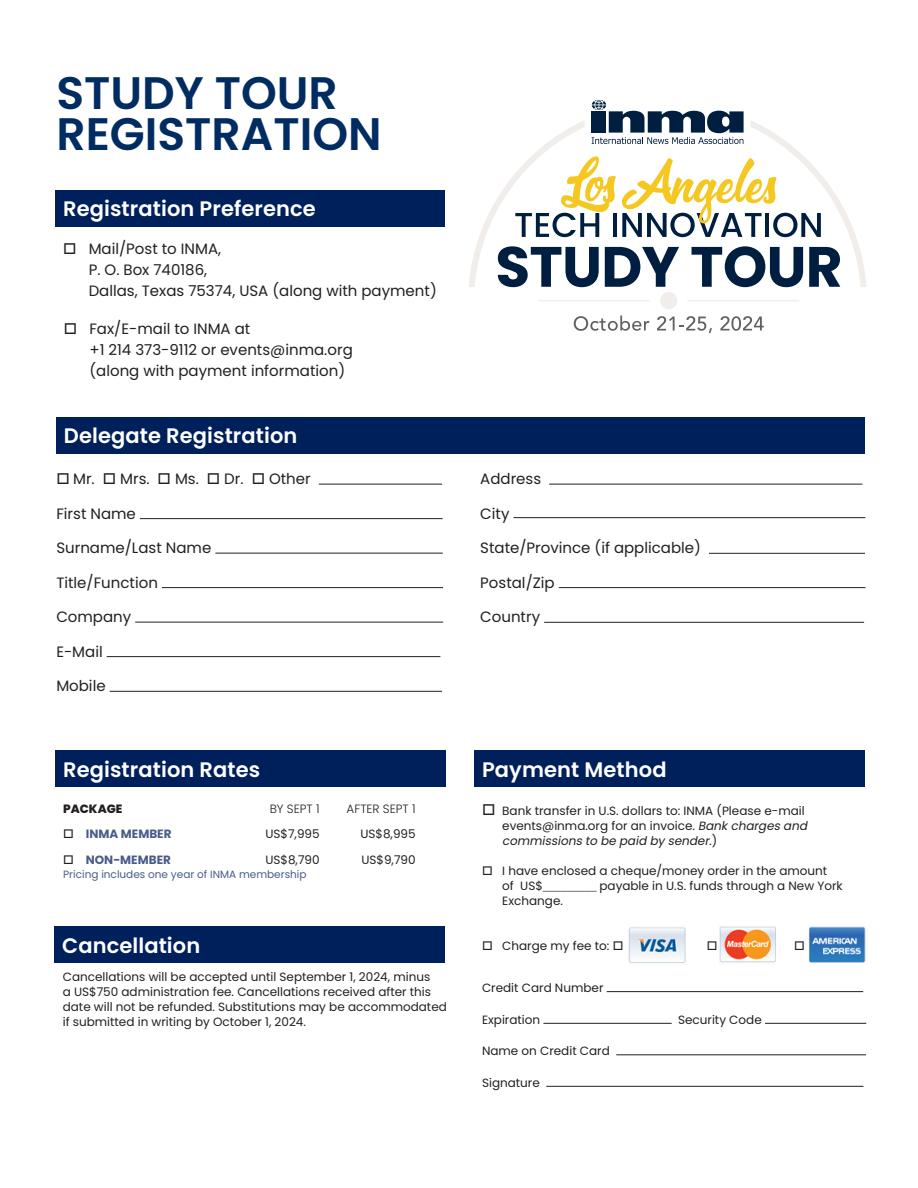
<style>
.page{position:relative;width:918px;height:1188px;background:#fff}
.page>*{position:absolute;margin:0;border:0;box-sizing:border-box;transform-origin:0 0}
.t1{font:600 45.6px "Poppins";color:#002c62}
.Body_text{font:600 21px "Poppins";letter-spacing:.005em;color:#fff}
.Body_text-2{font:15px/21px "Poppins";color:#231f20}
.Body_text-3{font:12px/15px "Poppins";color:#231f20}
.Body_text-4{font:700 12px "Poppins";color:#485b8a}
.Body_text-5{font:300 12px "Poppins";color:#231f20}
.Body_text-6{font:800 12px "Poppins";color:#231f20}
.Body_text-7{font:10.5px "Poppins";color:#485b8a}
.s1{color:#231f20}
.s2{font-style:italic}
.s3{font-family:"Myriad Pro"}
</style>
<div class="page">
<div style="left:55px;top:750px;width:391px;height:37px;background:#00205b"></div>
<div style="left:474px;top:750px;width:391px;height:37px;background:#00205b"></div>
<div style="left:54px;top:927px;width:391px;height:36px;background:#00205b"></div>
<div style="left:55px;top:190px;width:390px;height:37px;background:#00205b"></div>
<img style="left:628px;top:926px;width:238px;height:37px">
<hr style="left:607px;top:991px;width:256px;height:1px;background:#231f20">
<hr style="left:543px;top:1023px;width:129px;height:1px;background:#231f20">
<hr style="left:765px;top:1023px;width:101px;height:1px;background:#231f20">
<hr style="left:616px;top:1055px;width:250px;height:1px;background:#231f20">
<hr style="left:546px;top:1086px;width:318px;height:1px;background:#231f20">
<div style="left:56px;top:417px;width:809px;height:37px;background:#00205b"></div>
<hr style="left:319px;top:484px;width:123px;height:1px;background:#231f20">
<hr style="left:140px;top:518px;width:303px;height:1px;background:#231f20">
<hr style="left:215px;top:553px;width:228px;height:1px;background:#231f20">
<hr style="left:162px;top:587px;width:281px;height:1px;background:#231f20">
<hr style="left:135px;top:622px;width:308px;height:1px;background:#231f20">
<hr style="left:107px;top:656px;width:333px;height:1px;background:#231f20">
<hr style="left:110px;top:691px;width:332px;height:1px;background:#231f20">
<hr style="left:549px;top:484px;width:313px;height:1px;background:#231f20">
<hr style="left:513px;top:517px;width:352px;height:1px;background:#231f20">
<hr style="left:709px;top:553px;width:156px;height:1px;background:#231f20">
<hr style="left:559px;top:587px;width:307px;height:1px;background:#231f20">
<hr style="left:544px;top:622px;width:320px;height:1px;background:#231f20">
<div style="left:660px;top:292px;width:17px;height:17px;background:#f0edeb;border-radius:50%"></div>
<svg style="left:538px;top:300px;width:112px;height:1px"></svg>
<svg style="left:687px;top:300px;width:112px;height:1px"></svg>
<svg style="left:574px;top:316px;width:75px;height:15px"></svg>
<svg style="left:657px;top:316px;width:55px;height:17px"></svg>
<svg style="left:720px;top:316px;width:44px;height:15px"></svg>
<svg style="left:469px;top:100px;width:397px;height:187px"></svg>
<svg style="left:708px;top:941px;width:8px;height:9px"></svg>
<svg style="left:795px;top:941px;width:9px;height:9px"></svg>
<p class="t1" style="left:56px;top:67px;width:283px">STUDY TOUR</p>
<p class="t1" style="left:56px;top:107px;width:327px">REGISTRATION</p>
<p class="Body_text" style="left:63px;top:197px;width:254px">Registration Preference</p>
<p class="Body_text-2" style="left:63px;top:238px;width:159px">□ Mail/Post to INMA,</p>
<p class="Body_text-2" style="left:89px;top:259px;width:350px">P. O. Box 740186,<br>Dallas, Texas 75374, USA (along with payment)</p>
<p class="Body_text-2" style="left:89px;top:318px;width:265px;text-indent:-26px">□ Fax/E-mail to INMA at<br>+1 214 373-9112 or events@inma.org (along with payment information)</p>
<p class="Body_text" style="left:64px;top:424px;width:235px">Delegate Registration</p>
<p class="Body_text-2" style="left:56px;top:469px;width:256px">□ Mr. □ Mrs. □ Ms. □ Dr. □ Other</p>
<p class="Body_text-2" style="left:56px;top:503px;width:81px">First Name</p>
<p class="Body_text-2" style="left:56px;top:538px;width:156px">Surname/Last Name</p>
<p class="Body_text-2" style="left:56px;top:572px;width:103px">Title/Function</p>
<p class="Body_text-2" style="left:56px;top:607px;width:76px">Company</p>
<p class="Body_text-2" style="left:56px;top:641px;width:48px">E-Mail</p>
<p class="Body_text-2" style="left:56px;top:676px;width:51px">Mobile</p>
<p class="Body_text-2" style="left:480px;top:469px;width:62px">Address</p>
<p class="Body_text-2" style="left:480px;top:503px;width:31px">City</p>
<p class="Body_text-2" style="left:480px;top:538px;width:222px">State/Province (if applicable)</p>
<p class="Body_text-2" style="left:480px;top:572px;width:76px">Postal/Zip</p>
<p class="Body_text-2" style="left:480px;top:607px;width:61px">Country</p>
<p class="Body_text" style="left:63px;top:757px;width:199px">Registration Rates</p>
<p class="Body_text" style="left:482px;top:757px;width:186px">Payment Method</p>
<p class="Body_text-6" style="left:63px;top:802px;width:61px">PACKAGE</p>
<p class="Body_text-5" style="left:270px;top:802px;width:51px">BY SEPT 1</p>
<p class="Body_text-5" style="left:347px;top:802px;width:71px">AFTER SEPT 1</p>
<p class="Body_text-4" style="left:63px;top:827px;width:110px"><span class="s1">□</span> INMA MEMBER</p>
<p class="Body_text-3" style="left:265px;top:827px;width:56px">US$7,995</p>
<p class="Body_text-3" style="left:360px;top:827px;width:57px">US$8,995</p>
<p class="Body_text-4" style="left:63px;top:853px;width:109px"><span class="s1">□</span> NON-MEMBER</p>
<p class="Body_text-3" style="left:265px;top:853px;width:56px">US$8,790</p>
<p class="Body_text-3" style="left:361px;top:853px;width:56px">US$9,790</p>
<p class="Body_text-7" style="left:63px;top:868px;width:245px">Pricing includes one year of INMA membership</p>
<p class="Body_text" style="left:62px;top:933px;width:140px">Cancellation</p>
<p class="Body_text-3" style="left:63px;top:969px;width:386px">Cancellations will be accepted until September 1, 2024, minus<br>a US$750 administration fee. Cancellations received after this date will not be refunded. Substitutions may be accommodated if submitted in writing by October 1, 2024.</p>
<p class="Body_text-3" style="left:502px;top:803px;width:310px;text-indent:-20px">□ Bank transfer in U.S. dollars to: INMA (Please e-mail events@inma.org for an invoice. <span class="s2">Bankchargesand commissionsto be paid by sender.</span>)</p>
<p class="Body_text-3" style="left:502px;top:863px;width:342px;text-indent:-20px">□ I have enclosed a cheque/money order in the amount<br>of US$<span class="s3">_________</span> payable in U.S. funds through a New York<br>Exchange.</p>
<p class="Body_text-3" style="left:482px;top:938px;width:143px">□ Charge my fee to: □</p>
<p class="Body_text-3" style="left:482px;top:980px;width:123px">Credit Card Number</p>
<p class="Body_text-3" style="left:482px;top:1012px;width:60px">Expiration</p>
<p class="Body_text-3" style="left:678px;top:1012px;width:85px">Security Code</p>
<p class="Body_text-3" style="left:482px;top:1043px;width:129px">Name on Credit Card</p>
<p class="Body_text-3" style="left:482px;top:1075px;width:59px">Signature</p>
</div>
